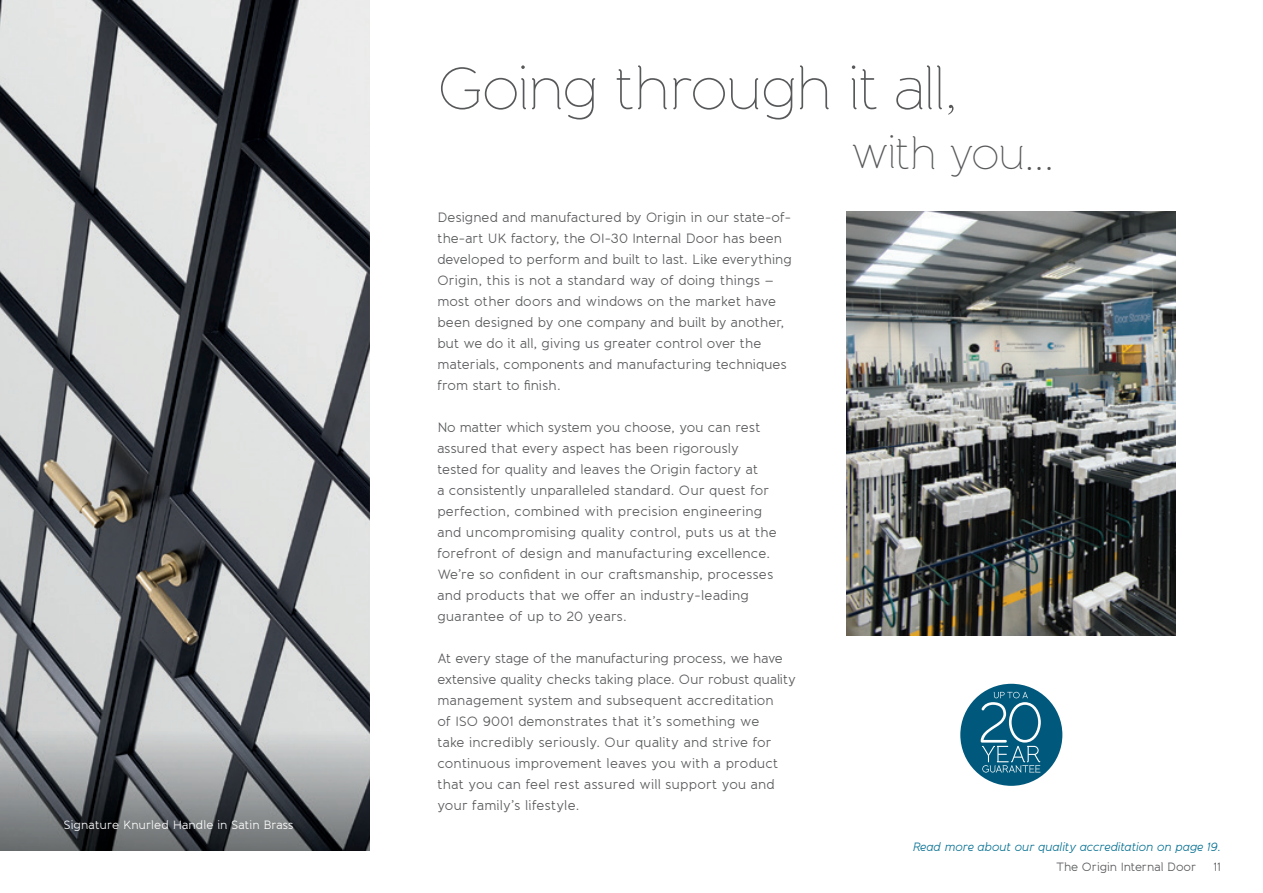
<style>
.page{position:relative;width:1263px;height:893px;background:#fff}
.page>*{position:absolute;margin:0;border:0;box-sizing:border-box;transform-origin:0 0}
.t1{font:100 60px "Banda";letter-spacing:-.035em;color:#57585a}
.t2{font:100 45px "Banda";color:#57585a}
.t3{font:13.5px/21px "Banda";letter-spacing:.005em;color:#57585a}
.t4{font:italic 12px "Banda";letter-spacing:-.02em;color:#056f91}
.t5{font:12px "Banda";color:#fff}
.t6{font:12px "Banda";letter-spacing:-.01em;color:#57585a}
</style>
<div class="page">
<img style="left:847px;top:211px;width:328px;height:424px">
<img style="left:0;top:0;width:370px;height:712px">
<img style="left:0;top:712px;width:370px;height:138px">
<svg style="left:960px;top:684px;width:102px;height:102px"></svg>
<p class="t5" style="left:64px;top:817px;width:231px">Signature Knurled Handle in Satin Brass</p>
<h1 class="t1" style="left:437px;top:55px;width:522px">Going through it all,</h1>
<h2 class="t2" style="left:851px;top:126px;width:205px;rotate:1deg">with you...</h2>
<p class="t3" style="left:437px;top:207px;width:356px">Designed and manufactured by Origin in our state-of&shy;the-art UK factory, the OI-30 Internal Door has been developed to perform and built to last. Like everything Origin, this is not a standard way of doing things – most other doors and windows on the market have been designed by one company and built by another, but we do it all, giving us greater control over the materials, components and manufacturing techniques from start to finish.</p>
<p class="t3" style="left:437px;top:417px;width:341px">No matter which system you choose, you can rest assured that every aspect has been rigorously tested for quality and leaves the Origin factory at<br>a consistently unparalleled standard. Our quest for perfection, combined with precision engineering and uncompromising quality control, puts us at the forefront of design and manufacturing excellence.<br>We’re so confident in our craftsmanship, processes and products that we offer an industry-leading guarantee of up to 20 years.</p>
<p class="t3" style="left:437px;top:648px;width:360px">At every stage of the manufacturing process, we have extensive quality checks taking place. Our robust quality management system and subsequent accreditation<br>of ISO 9001 demonstrates that it’s something we<br>take incredibly seriously. Our quality and strive for continuous improvement leaves you with a product that you can feel rest assured will support you and your family’s lifestyle.</p>
<p class="t4" style="left:912px;top:839px;width:310px">Read more about our quality accreditation on page 19.</p>
<p class="t6" style="left:1056px;top:859px;width:141px">The Origin Internal Door</p>
<p class="t6" style="left:1214px;top:859px;width:9px">11</p>
</div>
